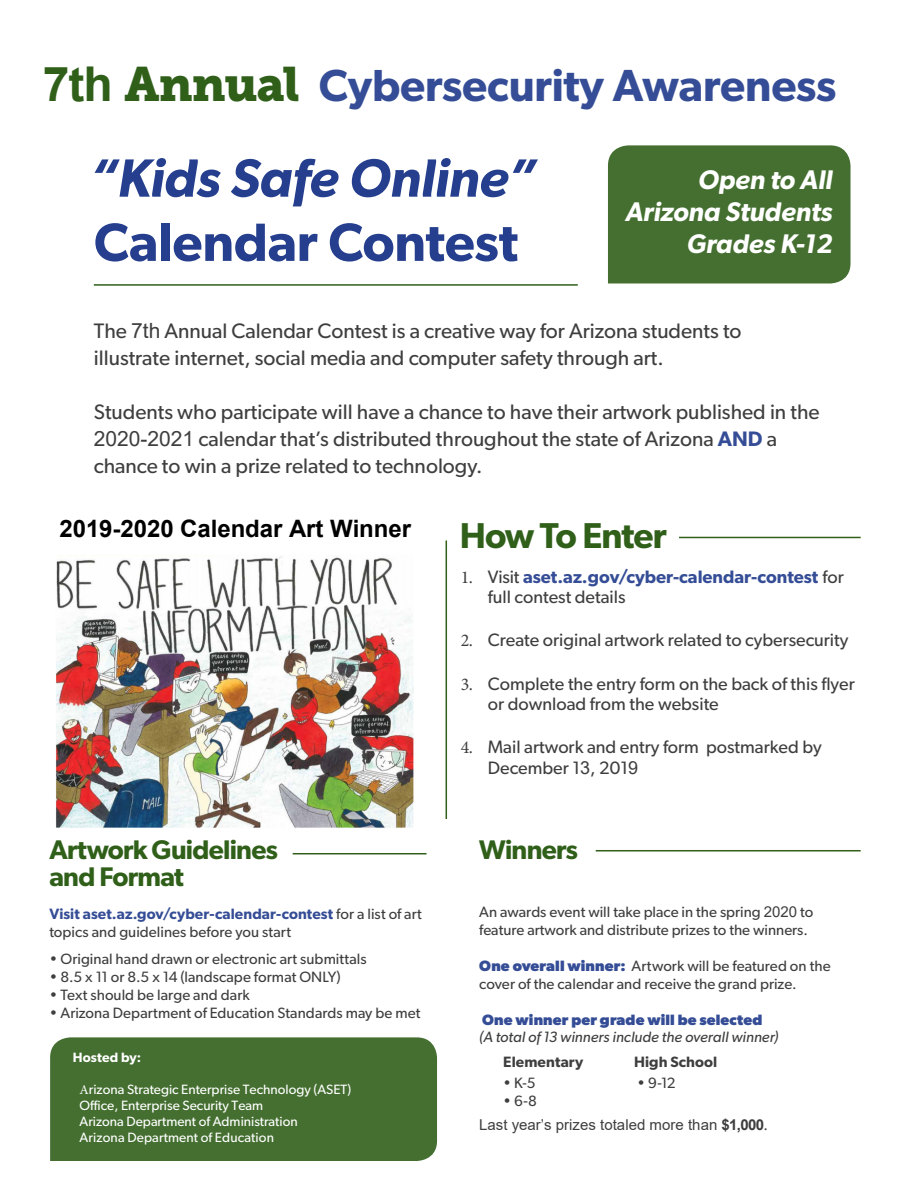
<style>
.page{position:relative;width:918px;height:1188px;background:#fff}
.page>*{position:absolute;margin:0;border:0;box-sizing:border-box;transform-origin:0 0}
.t1{font:italic 600 54px "Gibson";letter-spacing:-.005em;color:#253f8e}
.t2{font:600 54px "Gibson";letter-spacing:-.005em;color:#253f8e}
.t3{font:600 45px "Gibson";letter-spacing:-.005em;color:#354d96}
.t4{font:600 36px "Gibson";letter-spacing:-.025em;color:#2f5f19}
.t5{font:italic 600 27px/32.4px "Gibson";color:#fff;text-align:right}
.t6{font:600 27px/27px "Gibson";letter-spacing:-.025em;color:#2f5f19}
.t7{font:700 24px "Arial";letter-spacing:-.005em;color:#000}
.t8{font:21px/27px "Gibson";color:#3e3e3f}
.t9{font:18px/20.7px "Gibson";color:#3e3e3f}
.t10{font:600 18px/20.4px "Gibson";color:#354d96}
.t11{font:15px/17.9px "Gibson";letter-spacing:.005em;color:#3e3e3f}
.t12{font:italic 15px/17.7px "Gibson";color:#3e3e3f}
.t13{font:15px "Arial";letter-spacing:.005em;color:#3e3e3f}
.t14{font:600 15px "Gibson";letter-spacing:.01em;color:#3e3e3f}
.t15{font:13.5px/16px "Gibson";color:#fff}
.t16{font:600 13.5px "Gibson";letter-spacing:.015em;color:#fff}
.s1{font-family:"Arial";font-weight:700;font-size:48px;color:#2f5f19}
.s2{font-family:"Museo Slab 900";font-weight:400;font-size:48px;color:#2f5f19}
.s3{font-family:"Arial"}
.s4{font-weight:600;color:#354d96}
.s5{font-family:"Minion Pro";font-weight:400;color:#3e3e3f}
.s6{font-weight:400;color:#3e3e3f}
.s7{font-family:"Minion Pro"}
.s8{font-weight:700;color:#354d96}
.s9{font-weight:700;font-style:normal;color:#354d96}
.s10{font-weight:700}
.s11{font-family:"Gibson"}
</style>
<div class="page">
<hr style="left:679px;top:537px;width:182px;height:1px;background:#2f5f19">
<hr style="left:446px;top:540px;width:1px;height:279px;background:#2f5f19">
<hr style="left:596px;top:850px;width:265px;height:1px;background:#2f5f19">
<hr style="left:293px;top:853px;width:134px;height:1px;background:#2f5f19">
<hr style="left:94px;top:284px;width:484px;height:2px;background:#2f5f19">
<div style="left:608px;top:145px;width:243px;height:139px;background:#446f30"></div>
<div style="left:50px;top:1037px;width:387px;height:124px;background:#446f30"></div>
<img style="left:56px;top:556px;width:358px;height:272px">
<p class="t3" style="left:43px;top:59px;width:795px"><span class="s1">7th</span> <span class="s2">Annual</span> Cybersecurity Awareness</p>
<p class="t1" style="left:88px;top:146px;width:450px">“Kids Safe Online”</p>
<p class="t2" style="left:94px;top:210px;width:426px">Calendar Contest</p>
<p class="t5" style="left:625px;top:163px;width:209px">Open to All<br>Arizona Students<br>Grades K-12</p>
<p class="t8" style="left:94px;top:317px;width:649px">The <span class="s3">7th</span> Annual Calendar Contest is a creative way for Arizona students to illustrate internet, social media and computer safety through art.</p>
<p class="t8" style="left:94px;top:398px;width:727px">Students who participate will have a chance to have their artwork published in the<br><span class="s3">2020-2021</span> calendar that’s distributed throughout the state of Arizona <span class="s4">AND</span> a chance to win a prize related to technology.</p>
<h3 class="t7" style="left:59px;top:512px;width:353px">2019-2020 Calendar Art Winner</h3>
<p class="t4" style="left:460px;top:514px;width:208px">How To Enter</p>
<p class="t10" style="left:488px;top:566px;width:357px;text-indent:-27px"><span class="s5">1.</span> <span class="s6">Visit</span> aset.az.gov/cyber-calendar-contest <span class="s6">for full contest details</span></p>
<p class="t9" style="left:461px;top:629px;width:389px"><span class="s7">2.</span> Create original artwork related to cybersecurity</p>
<p class="t9" style="left:488px;top:673px;width:368px;text-indent:-27px"><span class="s7">3.</span> Complete the entry form on the back of this flyer or download from the website</p>
<p class="t9" style="left:488px;top:736px;width:335px;text-indent:-27px"><span class="s7">4.</span> Mail artwork and entry form postmarked by<br>December 1<span class="s3">3</span>, 201<span class="s3">9</span></p>
<p class="t6" style="left:49px;top:835px;width:230px">Artwork Guidelines and Format</p>
<p class="t6" style="left:479px;top:835px;width:100px">Winners</p>
<p class="t11" style="left:49px;top:905px;width:374px"><span class="s4">Visit aset.az.gov/cyber-calendar-contest</span> for a list of art topics and guidelines before you start</p>
<p class="t11" style="left:49px;top:950px;width:319px">• Original hand drawn or electronic art submittals</p>
<p class="t11" style="left:49px;top:968px;width:293px">• 8.5 x 11 or 8.5 x 14 (landscape format ONLY)</p>
<p class="t11" style="left:49px;top:986px;width:202px">• Text should be large and dark</p>
<p class="t11" style="left:49px;top:1004px;width:373px">• Arizona Department of Education Standards may be met</p>
<p class="t16" style="left:73px;top:1049px;width:70px">Hosted by:</p>
<p class="t15" style="left:80px;top:1081px;width:273px"><span class="s7">A</span>rizona Strategic Enterprise Technology (ASET)<br>Office, Enterprise Security Team<br>Arizona Department of Administration<br>Arizona Department of Education</p>
<p class="t11" style="left:479px;top:903px;width:336px">An awards event will take place in the spring <span class="s3">2020</span> to feature artwork and distribute prizes to the winners.</p>
<p class="t11" style="left:479px;top:957px;width:353px"><span class="s8">One overall winner:</span> Artwork will be featured on the cover of the calendar and receive the grand prize.</p>
<p class="t12" style="left:479px;top:1011px;width:301px"><span class="s9">One winner per grade will be selected<br></span>(A total of 13 winners include the overall winner)</p>
<p class="t14" style="left:503px;top:1053px;width:82px">Elementary</p>
<p class="t14" style="left:634px;top:1053px;width:85px">High School</p>
<p class="t11" style="left:503px;top:1074px;width:34px">• K-5</p>
<p class="t11" style="left:637px;top:1074px;width:40px">• 9-12</p>
<p class="t11" style="left:503px;top:1092px;width:35px">• 6-8</p>
<p class="t13" style="left:479px;top:1115px;width:290px">Last year’s prizes totaled more than <span class="s10">$1,000</span><span class="s11">.</span></p>
</div>
